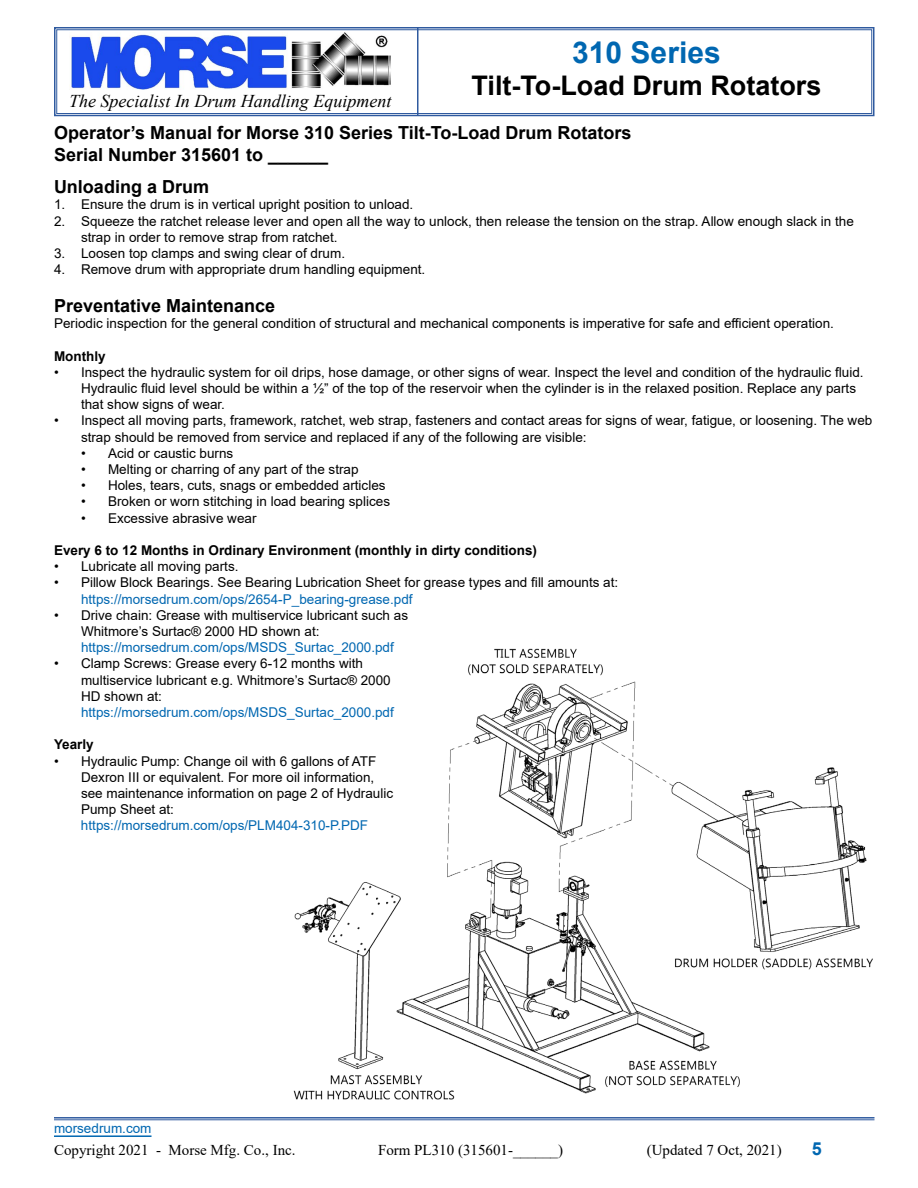
<style>
.page{position:relative;width:918px;height:1188px;background:#fff}
.page>*{position:absolute;margin:0;border:0;box-sizing:border-box;transform-origin:0 0}
.t1{font:700 30px "Arial";color:#0067b1}
.t2{font:700 27px "Arial";color:#000}
.t3{font:700 18px/21.6px "Arial";color:#000}
.t4{font:italic 18px "Times New Roman";color:#000}
.t5{font:700 18px "Arial";color:#0067b1}
.t6{font:15px "Times New Roman";color:#000}
.t7{font:13.5px/16.2px "Arial";color:#000}
.t8{font:13.5px "Arial";color:#0067b1}
.t9{font:700 13.5px "Arial";color:#000}
</style>
<div class="page">
<svg style="left:54px;top:27px;width:821px;height:90px"></svg>
<div style="left:56px;top:29px;width:816px;height:85px;border:1px solid #2f5a9f"></div>
<hr style="left:417px;top:28px;width:1px;height:88px;background:#2f5a9f">
<hr style="left:54px;top:1135px;width:98px;height:2px;background:#0067b1">
<hr style="left:54px;top:1117px;width:820px;height:2px;background:#2f5a9f">
<hr style="left:54px;top:1120px;width:820px;height:1px;background:#2f5a9f">
<img style="left:293px;top:648px;width:580px;height:452px">
<h1 class="t1" style="left:572px;top:31px;width:150px">310 Series</h1>
<h2 class="t2" style="left:472px;top:67px;width:351px">Tilt-To-Load Drum Rotators</h2>
<h3 class="t3" style="left:54px;top:122px;width:579px">Operator’s Manual for Morse 310 Series Tilt-To-Load Drum Rotators<br>Serial Number 315601 to ______</h3>
<h3 class="t4" style="left:69px;top:89px;width:324px">The Specialist In Drum Handling Equipment</h3>
<h3 class="t3" style="left:54px;top:176px;width:157px">Unloading a Drum</h3>
<p class="t7" style="left:54px;top:196px;width:361px">1. Ensure the drum is in vertical upright position to unload.</p>
<p class="t7" style="left:81px;top:213px;width:774px;text-indent:-27px">2. Squeeze the ratchet release lever and open all the way to unlock, then release the tension on the strap. Allow enough slack in the strap in order to remove strap from ratchet.</p>
<p class="t7" style="left:54px;top:245px;width:293px">3. Loosen top clamps and swing clear of drum.</p>
<p class="t7" style="left:54px;top:261px;width:373px">4. Remove drum with appropriate drum handling equipment.</p>
<h3 class="t3" style="left:54px;top:295px;width:223px">Preventative Maintenance</h3>
<p class="t7" style="left:54px;top:315px;width:782px">Periodic inspection for the general condition of structural and mechanical components is imperative for safe and efficient operation.</p>
<p class="t9" style="left:54px;top:346px;width:53px">Monthly</p>
<p class="t7" style="left:81px;top:364px;width:784px;text-indent:-27px">• Inspect the hydraulic system for oil drips, hose damage, or other signs of wear. Inspect the level and condition of the hydraulic fluid.<br>Hydraulic fluid level should be within a ½” of the top of the reservoir when the cylinder is in the relaxed position. Replace any parts that show signs of wear.</p>
<p class="t7" style="left:81px;top:412px;width:793px;text-indent:-27px">• Inspect all moving parts, framework, ratchet, web strap, fasteners and contact areas for signs of wear, fatigue, or loosening. The web strap should be removed from service and replaced if any of the following are visible:</p>
<p class="t7" style="left:81px;top:445px;width:154px">• Acid or caustic burns</p>
<p class="t7" style="left:81px;top:461px;width:279px">• Melting or charring of any part of the strap</p>
<p class="t7" style="left:81px;top:477px;width:306px">• Holes, tears, cuts, snags or embedded articles</p>
<p class="t7" style="left:81px;top:493px;width:311px">• Broken or worn stitching in load bearing splices</p>
<p class="t7" style="left:81px;top:510px;width:177px">• Excessive abrasive wear</p>
<p class="t9" style="left:54px;top:541px;width:485px">Every 6 to 12 Months in Ordinary Environment (monthly in dirty conditions)</p>
<p class="t7" style="left:54px;top:558px;width:186px">• Lubricate all moving parts.</p>
<p class="t7" style="left:54px;top:574px;width:566px">• Pillow Block Bearings. See Bearing Lubrication Sheet for grease types and fill amounts at:</p>
<p class="t8" style="left:81px;top:589px;width:333px">https://morsedrum.com/ops/2654-P_bearing-grease.pdf</p>
<p class="t7" style="left:81px;top:607px;width:329px;text-indent:-27px">• Drive chain: Grease with multiservice lubricant such as<br>Whitmore’s Surtac® 2000 HD shown at:</p>
<p class="t8" style="left:81px;top:638px;width:314px">https://morsedrum.com/ops/MSDS_Surtac_2000.pdf</p>
<p class="t7" style="left:81px;top:655px;width:311px;text-indent:-27px">• Clamp Screws: Grease every 6-12 months with multiservice lubricant e.g. Whitmore’s Surtac® 2000<br>HD shown at:</p>
<p class="t8" style="left:81px;top:703px;width:314px">https://morsedrum.com/ops/MSDS_Surtac_2000.pdf</p>
<p class="t9" style="left:54px;top:735px;width:41px">Yearly</p>
<p class="t7" style="left:81px;top:753px;width:314px;text-indent:-27px">• Hydraulic Pump: Change oil with 6 gallons of ATF Dexron III or equivalent. For more oil information, see maintenance information on page 2 of Hydraulic Pump Sheet at:</p>
<p class="t8" style="left:81px;top:816px;width:289px">https://morsedrum.com/ops/PLM404-310-P.PDF</p>
<p class="t8" style="left:54px;top:1119px;width:99px">morsedrum.com</p>
<p class="t6" style="left:54px;top:1139px;width:243px">Copyright 2021 - Morse Mfg. Co., Inc.</p>
<p class="t6" style="left:378px;top:1139px;width:186px">Form PL310 (315601-______)</p>
<p class="t6" style="left:647px;top:1139px;width:136px">(Updated 7 Oct, 2021)</p>
<h3 class="t5" style="left:812px;top:1136px;width:12px">5</h3>
</div>
